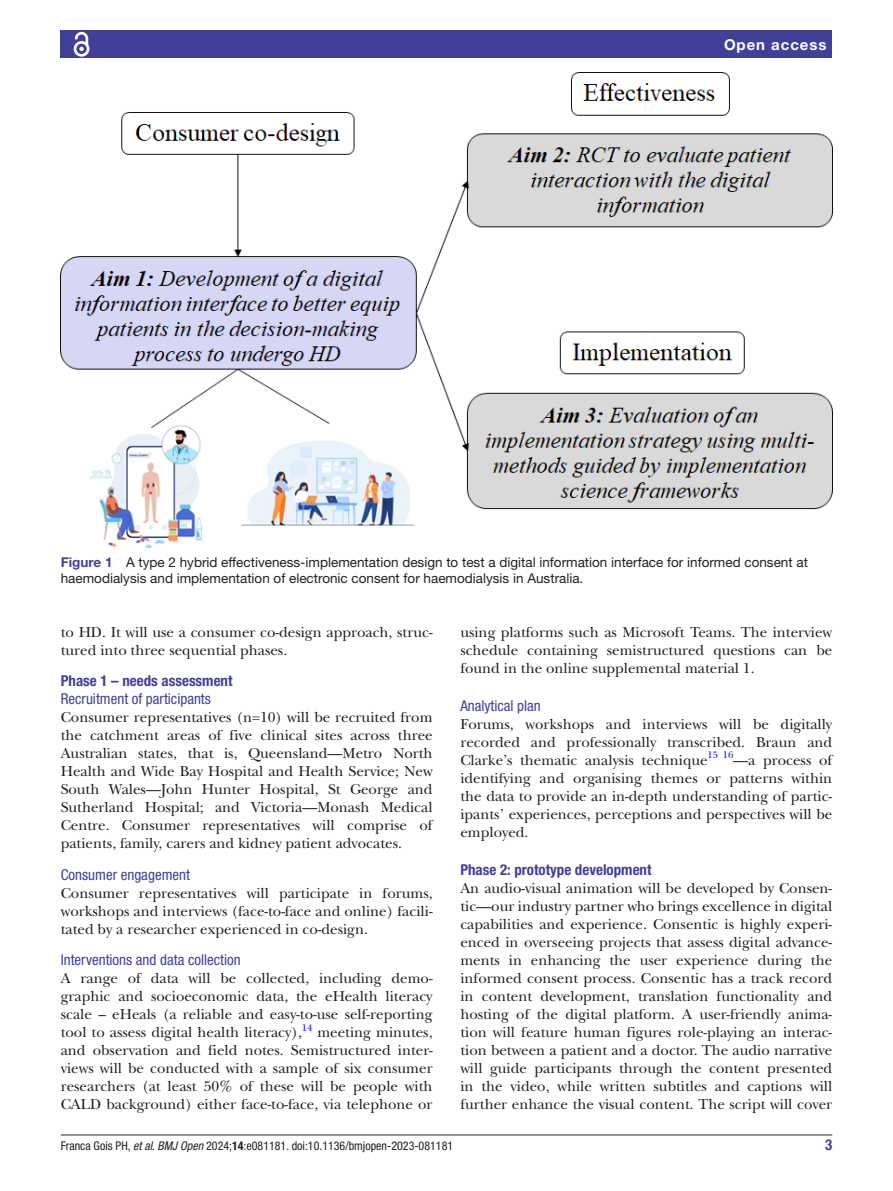
<style>
.page{position:relative;width:893px;height:1191px;background:#fff}
.page>*{position:absolute;margin:0;border:0;box-sizing:border-box;transform-origin:0 0}
.t1{font:15px/18px "New Baskerville";color:#231f20;text-align:justify}
.t2{font:condensed 15px "Helvetica Neue LT Std";color:#414099}
.t3{font:700 condensed 15px "Helvetica Neue LT Std";color:#414099}
.t4{font:700 15px "Helvetica Neue LT Std";letter-spacing:.065em;color:#fff}
.t5{font:13.5px/16.2px "Helvetica Neue LT Std";color:#231f20}
.t6{font:condensed 12px "Helvetica Neue LT Std";color:#231f20}
.t7{font:9.9px "New Baskerville";color:#00f}
.s1{font-weight:700;color:#414099}
.s2{font-style:italic}
.s3{font-weight:700}
</style>
<div class="page">
<hr style="left:61px;top:1134px;width:771px;height:1px;background:#231f20">
<div style="left:61px;top:31px;width:771px;height:27px;background:#414099"></div>
<svg style="left:73px;top:31px;width:17px;height:26px"></svg>
<img style="left:61px;top:73px;width:771px;height:476px">
<p class="t4" style="left:724px;top:35px;width:104px">Open access</p>
<p class="t5" style="left:61px;top:554px;width:749px"><span class="s1">Figure 1</span> A type 2 hybrid effectiveness-implementation design to test a digital information interface for informed consent at haemodialysis and implementation of electronic consent for haemodialysis in Australia.</p>
<p class="t1" style="left:61px;top:623px;width:373px">to HD. It will use a consumer co-design approach, struc&shy;tured into three sequential phases.</p>
<p class="t3" style="left:61px;top:672px;width:173px">Phase 1 – needs assessment</p>
<p class="t2" style="left:61px;top:690px;width:152px">Recruitment of participants</p>
<p class="t1" style="left:61px;top:708px;width:373px">Consumer representatives (n=10) will be recruited from the catchment areas of five clinical sites across three Australian states, that is, Queensland—Metro North Health and Wide Bay Hospital and Health Service; New South Wales—John Hunter Hospital, St George and Sutherland Hospital; and Victoria—Monash Medical Centre. Consumer representatives will comprise of patients, family, carers and kidney patient advocates.</p>
<p class="t2" style="left:61px;top:865px;width:131px">Consumer engagement</p>
<p class="t1" style="left:61px;top:884px;width:373px">Consumer representatives will participate in forums, workshops and interviews (face-to-face and online) facili&shy;tated by a researcher experienced in co-design.</p>
<p class="t2" style="left:61px;top:951px;width:182px">Interventions and data collection</p>
<p class="t1" style="left:61px;top:969px;width:373px">A range of data will be collected, including demo&shy;graphic and socioeconomic data, the eHealth literacy scale – eHeals (a reliable and easy-to-use self-reporting tool to assess digital health literacy),</p>
<p class="t7" style="left:302px;top:1021px;width:12px">14</p>
<p class="t1" style="left:61px;top:1023px;width:373px;text-indent:257px">meeting minutes, and observation and field notes. Semistructured inter&shy;views will be conducted with a sample of six consumer researchers (at least 50% of these will be people with CALD background) either face-to-face, via telephone or</p>
<p class="t1" style="left:460px;top:623px;width:373px">using platforms such as Microsoft Teams. The interview schedule containing semistructured questions can be found in the online supplemental material 1.</p>
<p class="t2" style="left:460px;top:697px;width:82px">Analytical plan</p>
<p class="t1" style="left:460px;top:715px;width:373px">Forums, workshops and interviews will be digitally recorded and professionally transcribed. Braun and Clarke’s thematic analysis technique</p>
<p class="t7" style="left:708px;top:749px;width:27px">15 16</p>
<p class="t1" style="left:460px;top:751px;width:373px;text-indent:273px">—a process of identifying and organising themes or patterns within the data to provide an in-depth understanding of partic&shy;ipants’ experiences, perceptions and perspectives will be employed.</p>
<p class="t3" style="left:460px;top:861px;width:193px">Phase 2: prototype development</p>
<p class="t1" style="left:460px;top:879px;width:373px">An audio-visual animation will be developed by Consen&shy;tic—our industry partner who brings excellence in digital capabilities and experience. Consentic is highly experi&shy;enced in overseeing projects that assess digital advance&shy;ments in enhancing the user experience during the informed consent process. Consentic has a track record in content development, translation functionality and hosting of the digital platform. A user-friendly anima&shy;tion will feature human figures role-playing an interac&shy;tion between a patient and a doctor. The audio narrative will guide participants through the content presented in the video, while written subtitles and captions will further enhance the visual content. The script will cover</p>
<p class="t6" style="left:61px;top:1138px;width:394px">Franca Gois PH, <span class="s2">et al</span>. <span class="s2">BMJ Open</span> 2024;<span class="s3">14</span>:e081181. doi:10.1136/bmjopen-2023-081181</p>
<p class="t3" style="left:825px;top:1135px;width:9px">3</p>
</div>
